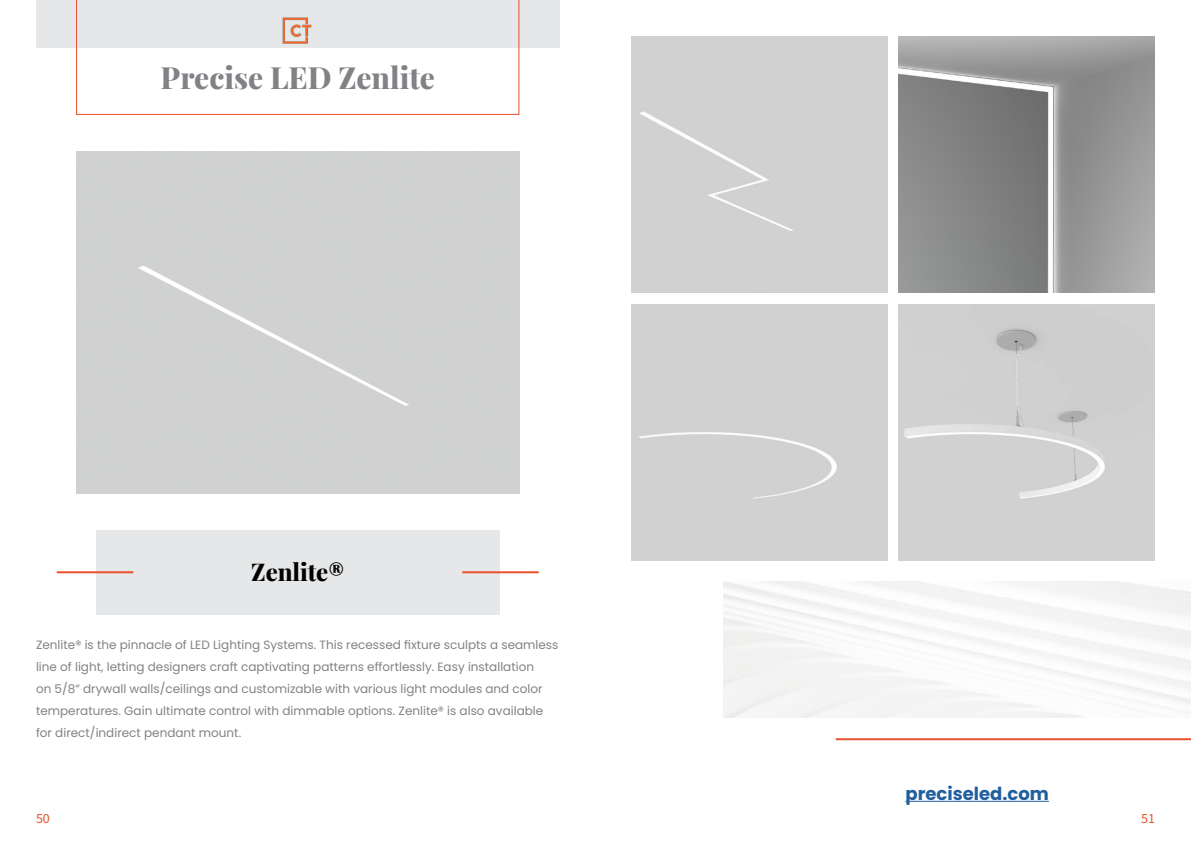
<style>
.page{position:relative;width:1191px;height:842px;background:#fff}
.page>*{position:absolute;margin:0;border:0;box-sizing:border-box;transform-origin:0 0}
.t1{font:800 30px "Playfair Display";color:#808285}
.t2{font:800 24px "Playfair Display";color:#000}
.t3{font:700 18px "Poppins";color:#215e9e}
.t4{font:14px "Source Sans Pro";color:#e9512c}
.t5{font:12px/22px "Poppins";color:#808285}
</style>
<div class="page">
<div style="left:36px;top:0;width:523px;height:48px;background:#e6e7e8"></div>
<svg style="left:76px;top:0;width:443px;height:115px"></svg>
<img style="left:282px;top:17px;width:32px;height:27px">
<div style="left:96px;top:530px;width:403px;height:84px;background:#e6e7e8"></div>
<hr style="left:57px;top:571px;width:76px;height:2px;background:#e9512c">
<hr style="left:462px;top:571px;width:77px;height:2px;background:#e9512c">
<hr style="left:905px;top:801px;width:144px;height:1px;background:#215e9e">
<hr style="left:836px;top:738px;width:355px;height:2px;background:#e9512c">
<img style="left:898px;top:36px;width:257px;height:256px">
<div style="left:898px;top:304px;width:257px;height:257px;background:#d1d1d1"></div>
<div style="left:631px;top:36px;width:256px;height:256px;background:#d1d1d1"></div>
<h1 class="t1" style="left:161px;top:54px;width:276px">Precise LED Zenlite</h1>
<h2 class="t2" style="left:251px;top:553px;width:94px">Zenlite®</h2>
<p class="t5" style="left:36px;top:634px;width:524px">Zenlite® is the pinnacle of LED Lighting Systems. This recessed fixture sculpts a seamless line of light, letting designers craft captivating patterns effortlessly. Easy installation<br>on 5/8” drywall walls/ceilings and customizable with various light modules and color temperatures. Gain ultimate control with dimmable options. Zenlite® is also available for direct/indirect pendant mount.</p>
<h3 class="t3" style="left:905px;top:783px;width:145px">preciseled.com</h3>
<p class="t4" style="left:36px;top:809px;width:15px">50</p>
<p class="t4" style="left:1141px;top:809px;width:15px">51</p>
</div>
